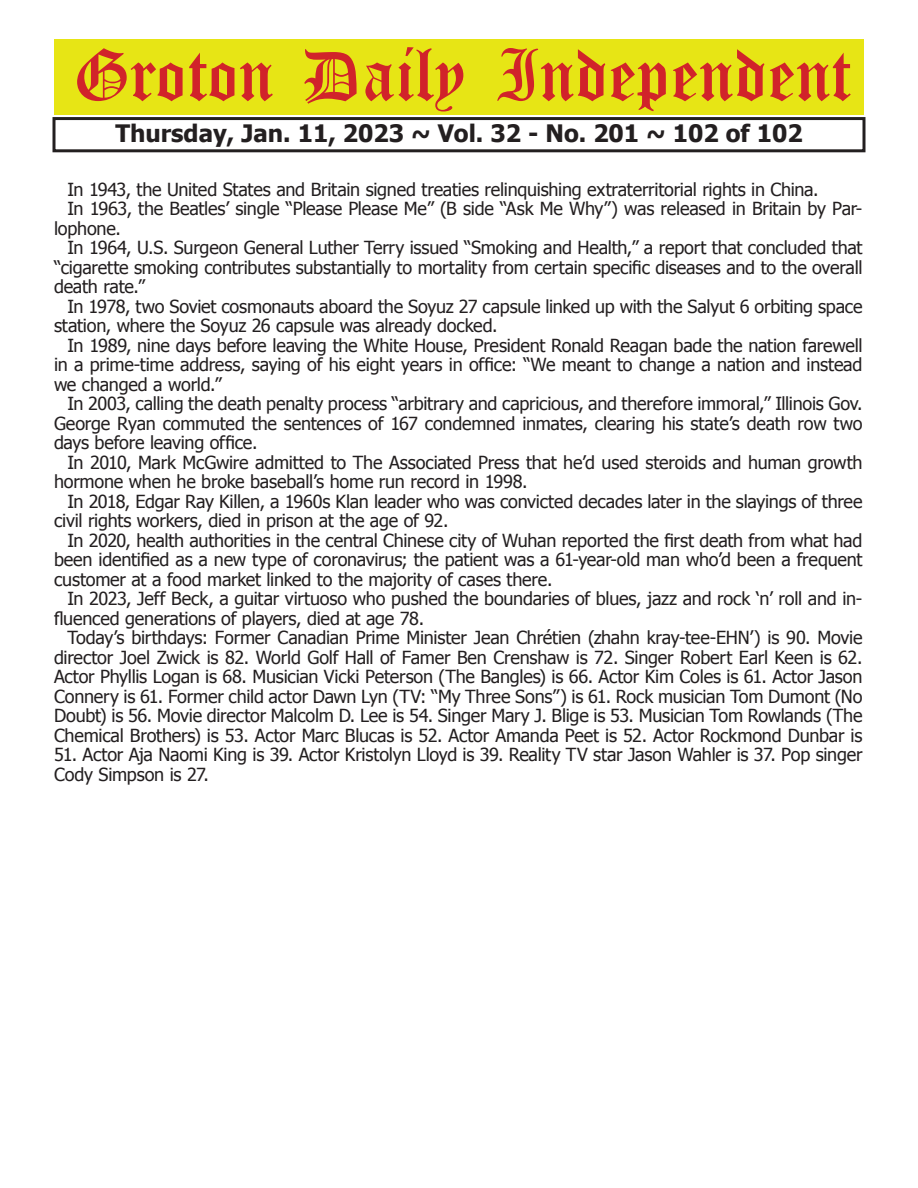
<style>
.page{position:relative;width:918px;height:1188px;background:#fff}
.page>*{position:absolute;margin:0;border:0;box-sizing:border-box;transform-origin:0 0}
.t1{font:54px "Old English Five";color:#d1232a}
.t2{font:700 24px "Tahoma";color:#231f20}
.t3{font:18px/19.5px "Tahoma";letter-spacing:-.01em;color:#231f20}
</style>
<div class="page">
<div style="left:52px;top:117px;width:814px;height:35px;border:3px solid #231f20"></div>
<div style="left:54px;top:40px;width:810px;height:75px;background:#e7e515"></div>
<h1 class="t1" style="left:73px;top:50px;width:779px">Groton Daily Independent</h1>
<h2 class="t2" style="left:115px;top:116px;width:689px">Thursday, Jan. 11, 2023 ~ Vol. 32 - No. 201 ~ 102 of 102</h2>
<p class="t3" style="left:68px;top:179px;width:753px">In 1943, the United States and Britain signed treaties relinquishing extraterritorial rights in China.</p>
<p class="t3" style="left:68px;top:198px;width:796px">In 1963, the Beatles’ single “Please Please Me” (B side “Ask Me Why”) was released in Britain by Par-</p>
<p class="t3" style="left:54px;top:218px;width:69px">lophone.</p>
<p class="t3" style="left:68px;top:237px;width:797px">In 1964, U.S. Surgeon General Luther Terry issued “Smoking and Health,” a report that concluded that</p>
<p class="t3" style="left:54px;top:257px;width:810px">“cigarette smoking contributes substantially to mortality from certain specific diseases and to the overall</p>
<p class="t3" style="left:54px;top:276px;width:92px">death rate.”</p>
<p class="t3" style="left:68px;top:296px;width:797px">In 1978, two Soviet cosmonauts aboard the Soyuz 27 capsule linked up with the Salyut 6 orbiting space</p>
<p class="t3" style="left:54px;top:315px;width:445px">station, where the Soyuz 26 capsule was already docked.</p>
<p class="t3" style="left:68px;top:335px;width:797px">In 1989, nine days before leaving the White House, President Ronald Reagan bade the nation farewell</p>
<p class="t3" style="left:54px;top:354px;width:810px">in a prime-time address, saying of his eight years in office: “We meant to change a nation and instead</p>
<p class="t3" style="left:54px;top:374px;width:169px">we changed a world.”</p>
<p class="t3" style="left:68px;top:393px;width:797px">In 2003, calling the death penalty process “arbitrary and capricious, and therefore immoral,” Illinois Gov.</p>
<p class="t3" style="left:54px;top:413px;width:810px">George Ryan commuted the sentences of 167 condemned inmates, clearing his state’s death row two</p>
<p class="t3" style="left:54px;top:432px;width:205px">days before leaving office.</p>
<p class="t3" style="left:68px;top:452px;width:797px">In 2010, Mark McGwire admitted to The Associated Press that he’d used steroids and human growth</p>
<p class="t3" style="left:54px;top:471px;width:475px">hormone when he broke baseball’s home run record in 1998.</p>
<p class="t3" style="left:68px;top:491px;width:797px">In 2018, Edgar Ray Killen, a 1960s Klan leader who was convicted decades later in the slayings of three</p>
<p class="t3" style="left:54px;top:510px;width:396px">civil rights workers, died in prison at the age of 92.</p>
<p class="t3" style="left:68px;top:530px;width:796px">In 2020, health authorities in the central Chinese city of Wuhan reported the first death from what had</p>
<p class="t3" style="left:54px;top:549px;width:810px">been identified as a new type of coronavirus; the patient was a 61-year-old man who’d been a frequent</p>
<p class="t3" style="left:54px;top:569px;width:500px">customer at a food market linked to the majority of cases there.</p>
<p class="t3" style="left:68px;top:588px;width:796px">In 2023, Jeff Beck, a guitar virtuoso who pushed the boundaries of blues, jazz and rock ‘n’ roll and in-</p>
<p class="t3" style="left:54px;top:607px;width:372px">fluenced generations of players, died at age 78.</p>
<p class="t3" style="left:68px;top:627px;width:797px">Today’s birthdays: Former Canadian Prime Minister Jean Chrétien (zhahn kray-tee-EHN’) is 90. Movie</p>
<p class="t3" style="left:54px;top:646px;width:810px">director Joel Zwick is 82. World Golf Hall of Famer Ben Crenshaw is 72. Singer Robert Earl Keen is 62.</p>
<p class="t3" style="left:54px;top:666px;width:810px">Actor Phyllis Logan is 68. Musician Vicki Peterson (The Bangles) is 66. Actor Kim Coles is 61. Actor Jason</p>
<p class="t3" style="left:54px;top:685px;width:810px">Connery is 61. Former child actor Dawn Lyn (TV: “My Three Sons”) is 61. Rock musician Tom Dumont (No</p>
<p class="t3" style="left:54px;top:705px;width:810px">Doubt) is 56. Movie director Malcolm D. Lee is 54. Singer Mary J. Blige is 53. Musician Tom Rowlands (The</p>
<p class="t3" style="left:54px;top:724px;width:810px">Chemical Brothers) is 53. Actor Marc Blucas is 52. Actor Amanda Peet is 52. Actor Rockmond Dunbar is</p>
<p class="t3" style="left:54px;top:744px;width:810px">51. Actor Aja Naomi King is 39. Actor Kristolyn Lloyd is 39. Reality TV star Jason Wahler is 37. Pop singer<br>Cody Simpson is 27.</p>
</div>
